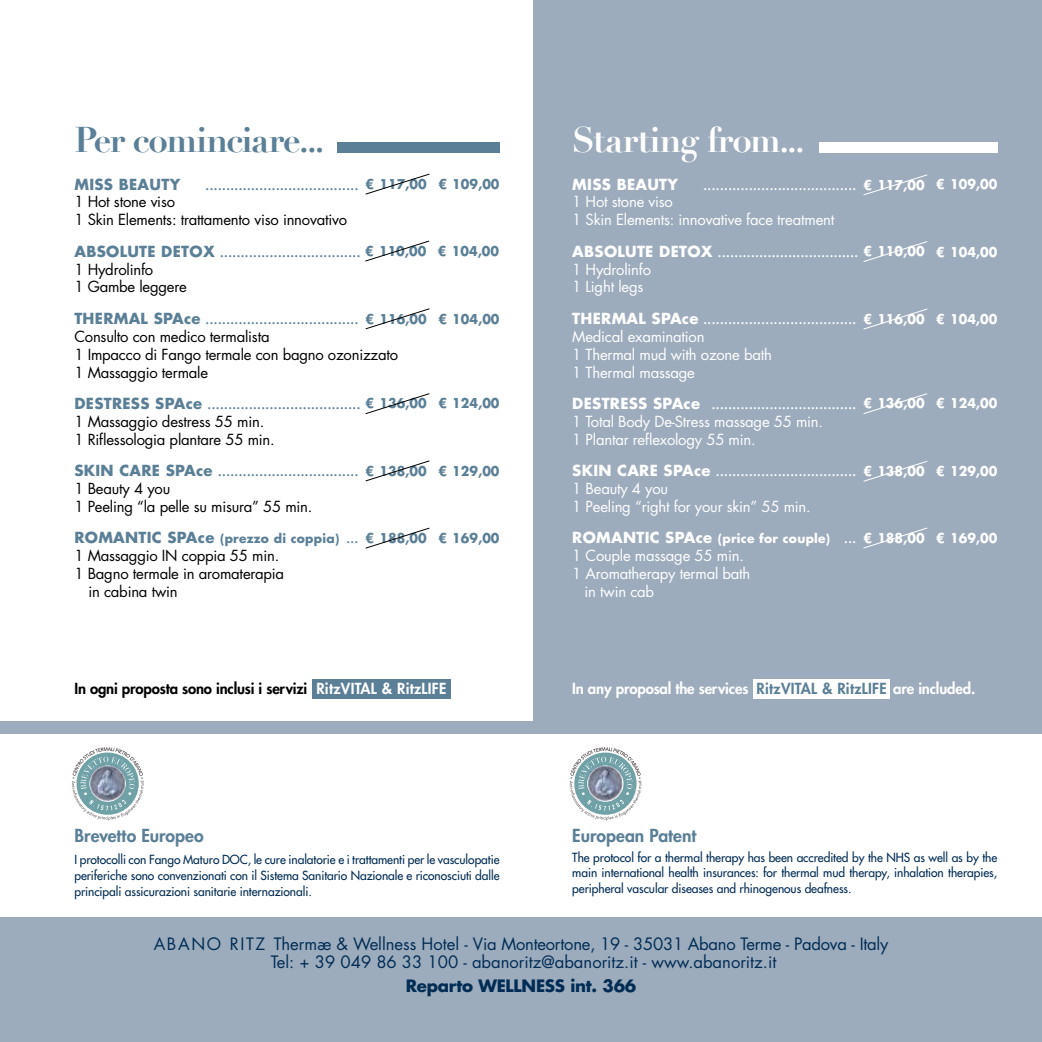
<style>
.page{position:relative;width:1042px;height:1042px;background:#fff}
.page>*{position:absolute;margin:0;border:0;box-sizing:border-box;transform-origin:0 0}
.t1{font:700 35px "Didot";letter-spacing:-.04em;color:#5a7f97}
.t2{font:700 35px "Didot";letter-spacing:-.03em;color:#fff}
.t3{font:800 17.5px "Futura Std";color:#5a7f97}
.t4{font:16.62px/17.5px "Futura Std";color:#002c55;text-align:center}
.t5{font:700 16.62px "Futura Std";letter-spacing:-.015em;color:#002c55}
.t6{font:14.88px/17.8px "Futura Std";letter-spacing:-.015em;color:#000}
.t7{font:14.88px/17.8px "Futura Std";letter-spacing:-.015em;color:#fff}
.t8{font:800 14.88px "Futura Std";letter-spacing:-.01em;color:#fff}
.t9{font:800 14.88px "Futura Std";letter-spacing:-.01em;color:#000}
.t10{font:700 14.88px "Futura Std";letter-spacing:.02em;color:#fff}
.t11{font:700 14.88px "Futura Std";letter-spacing:.02em;color:#5a7f97}
.t12{font:700 13.12px "Futura Std";color:#fff;scale:.95 1}
.t13{font:700 13.12px "Futura Std";color:#5a7f97;scale:.95 1}
.t14{font:500 12.25px/15.8px "Futura Std";letter-spacing:-.005em;color:#002c55;text-align:justify}
.t15{font:700 12.25px "Futura Std";letter-spacing:.02em;color:#5a7f97}
.t16{font:700 12.25px "Futura Std";letter-spacing:.02em;color:#fff}
.t17{font:700 8.75px "Futura Std";color:#fff}
.t18{font:700 8.75px "Futura Std";color:#5a7f97}
.s1{font-size:14.88px}
.s2{font-size:8.75px}
.s3{color:#fff}
.s4{color:#5a7f97}
</style>
<div class="page">
<hr style="left:0;top:0;width:1px;height:1042px;background:#9cacbd">
<div style="left:533px;top:0;width:509px;height:728px;background:#9cacbd"></div>
<hr style="left:1041px;top:0;width:1px;height:1042px;background:#9cacbd">
<div style="left:819px;top:142px;width:178px;height:10px;background:#fff"></div>
<svg style="left:863px;top:308px;width:65px;height:22px"></svg>
<svg style="left:863px;top:393px;width:65px;height:21px"></svg>
<svg style="left:863px;top:174px;width:65px;height:21px"></svg>
<svg style="left:863px;top:527px;width:65px;height:22px"></svg>
<div style="left:312px;top:679px;width:138px;height:19px;background:#5a7f97"></div>
<div style="left:753px;top:679px;width:137px;height:19px;background:#fff"></div>
<div style="left:337px;top:142px;width:162px;height:10px;background:#5a7f97"></div>
<svg style="left:365px;top:308px;width:65px;height:22px"></svg>
<svg style="left:365px;top:240px;width:65px;height:22px"></svg>
<svg style="left:365px;top:173px;width:65px;height:22px"></svg>
<svg style="left:365px;top:393px;width:65px;height:21px"></svg>
<svg style="left:365px;top:460px;width:65px;height:22px"></svg>
<svg style="left:365px;top:527px;width:65px;height:22px"></svg>
<div style="left:0;top:722px;width:1042px;height:12px;background:#9cacbd"></div>
<svg style="left:72px;top:747px;width:72px;height:74px"></svg>
<svg style="left:570px;top:747px;width:71px;height:74px"></svg>
<div style="left:0;top:918px;width:1042px;height:124px;background:#9cacbd"></div>
<svg style="left:863px;top:461px;width:65px;height:21px"></svg>
<svg style="left:863px;top:241px;width:65px;height:21px"></svg>
<h1 class="t1" style="left:74px;top:118px;width:252px">Per cominciare...</h1>
<p class="t11" style="left:74px;top:174px;width:107px">MISS BEAUTY</p>
<p class="t18" style="left:206px;top:180px;width:153px">.....................................</p>
<p class="t6" style="left:74px;top:193px;width:274px">1 Hot stone viso<br>1 Skin Elements: trattamento viso innovativo</p>
<p class="t18" style="left:74px;top:248px;width:287px"><span class="s1">ABSOLUTE DETOX</span> ..................................</p>
<p class="t6" style="left:74px;top:260px;width:114px">1 Hydrolinfo<br>1 Gambe leggere</p>
<p class="t18" style="left:74px;top:315px;width:285px"><span class="s1">THERMAL SPAce</span> .....................................</p>
<p class="t6" style="left:74px;top:327px;width:325px">Consulto con medico termalista<br>1 Impacco di Fango termale con bagno ozonizzato<br>1 Massaggio termale</p>
<p class="t18" style="left:74px;top:400px;width:287px"><span class="s1">DESTRESS SPAce</span> .....................................</p>
<p class="t6" style="left:74px;top:413px;width:202px">1 Massaggio destress 55 min.<br>1 Riflessologia plantare 55 min.</p>
<p class="t18" style="left:74px;top:467px;width:285px"><span class="s1">SKIN CARE SPAce</span> ..................................</p>
<p class="t6" style="left:74px;top:480px;width:240px">1 Beauty 4 you<br>1 Peeling “la pelle su misura” 55 min.</p>
<p class="t15" style="left:74px;top:531px;width:285px"><span class="s1">ROMANTIC SPAce</span> (prezzo di coppia) <span class="s2">...</span></p>
<p class="t6" style="left:74px;top:547px;width:206px">1 Massaggio IN coppia 55 min.</p>
<p class="t6" style="left:74px;top:565px;width:211px">1 Bagno termale in aromaterapia</p>
<p class="t6" style="left:88px;top:583px;width:91px">in cabina twin</p>
<p class="t13" style="left:365px;top:175px;width:66px">€ 117,00</p>
<p class="t13" style="left:365px;top:242px;width:66px">€ 110,00</p>
<p class="t13" style="left:365px;top:310px;width:66px">€ 116,00</p>
<p class="t13" style="left:365px;top:395px;width:66px">€ 136,00</p>
<p class="t13" style="left:365px;top:462px;width:66px">€ 138,00</p>
<p class="t13" style="left:365px;top:529px;width:66px">€ 188,00</p>
<h1 class="t2" style="left:572px;top:118px;width:234px">Starting from...</h1>
<p class="t10" style="left:572px;top:174px;width:107px">MISS BEAUTY</p>
<p class="t17" style="left:704px;top:180px;width:153px">.....................................</p>
<p class="t7" style="left:572px;top:193px;width:264px">1 Hot stone viso<br>1 Skin Elements: innovative face treatment</p>
<p class="t17" style="left:572px;top:248px;width:287px"><span class="s1">ABSOLUTE DETOX</span> ..................................</p>
<p class="t7" style="left:572px;top:260px;width:80px">1 Hydrolinfo<br>1 Light legs</p>
<p class="t17" style="left:572px;top:315px;width:285px"><span class="s1">THERMAL SPAce</span> .....................................</p>
<p class="t7" style="left:572px;top:327px;width:201px">Medical examination<br>1 Thermal mud with ozone bath<br>1 Thermal massage</p>
<p class="t17" style="left:572px;top:400px;width:285px"><span class="s1">DESTRESS SPAce</span> ...................................</p>
<p class="t7" style="left:572px;top:413px;width:252px">1 Total Body De-Stress massage 55 min.<br>1 Plantar reflexology 55 min.</p>
<p class="t17" style="left:572px;top:467px;width:285px"><span class="s1">SKIN CARE SPAce</span> ..................................</p>
<p class="t7" style="left:572px;top:480px;width:240px">1 Beauty 4 you<br>1 Peeling “right for your skin” 55 min.</p>
<p class="t16" style="left:572px;top:531px;width:259px"><span class="s1">ROMANTIC SPAce</span> (price for couple)</p>
<p class="t17" style="left:844px;top:534px;width:13px">...</p>
<p class="t7" style="left:572px;top:547px;width:173px">1 Couple massage 55 min.</p>
<p class="t7" style="left:572px;top:565px;width:180px">1 Aromatherapy termal bath</p>
<p class="t7" style="left:584px;top:583px;width:71px">in twin cab</p>
<p class="t13" style="left:438px;top:175px;width:66px">€ 109,00</p>
<p class="t12" style="left:936px;top:175px;width:66px">€ 109,00</p>
<p class="t12" style="left:863px;top:176px;width:66px">€ 117,00</p>
<p class="t13" style="left:438px;top:242px;width:66px">€ 104,00</p>
<p class="t12" style="left:936px;top:243px;width:66px">€ 104,00</p>
<p class="t12" style="left:863px;top:243px;width:66px">€ 110,00</p>
<p class="t13" style="left:438px;top:310px;width:66px">€ 104,00</p>
<p class="t12" style="left:936px;top:310px;width:66px">€ 104,00</p>
<p class="t12" style="left:863px;top:310px;width:66px">€ 116,00</p>
<p class="t13" style="left:438px;top:395px;width:66px">€ 124,00</p>
<p class="t12" style="left:936px;top:395px;width:66px">€ 124,00</p>
<p class="t12" style="left:863px;top:395px;width:66px">€ 136,00</p>
<p class="t13" style="left:438px;top:462px;width:66px">€ 129,00</p>
<p class="t12" style="left:936px;top:462px;width:66px">€ 129,00</p>
<p class="t12" style="left:863px;top:462px;width:66px">€ 138,00</p>
<p class="t12" style="left:863px;top:529px;width:66px">€ 188,00</p>
<p class="t13" style="left:438px;top:529px;width:66px">€ 169,00</p>
<p class="t12" style="left:936px;top:529px;width:66px">€ 169,00</p>
<p class="t9" style="left:74px;top:679px;width:373px">In ogni proposta sono inclusi i servizi <span class="s3">RitzVITAL &amp; RitzLIFE</span></p>
<p class="t8" style="left:572px;top:679px;width:404px">In any proposal the services <span class="s4">RitzVITAL &amp; RitzLIFE</span> are included.</p>
<h2 class="t3" style="left:75px;top:825px;width:131px">Brevetto Europeo</h2>
<p class="t14" style="left:74px;top:852px;width:427px">I protocolli con Fango Maturo DOC, le cure inalatorie e i trattamenti per le vasculopatie periferiche sono convenzionati con il Sistema Sanitario Nazionale e riconosciuti dalle principali assicurazioni sanitarie internazionali.</p>
<h2 class="t3" style="left:572px;top:825px;width:125px">European Patent</h2>
<p class="t14" style="left:572px;top:849px;width:426px">The protocol for a thermal therapy has been accredited by the NHS as well as by the main international health insurances: for thermal mud therapy, inhalation therapies, peripheral vascular diseases and rhinogenous deafness.</p>
<h3 class="t4" style="left:154px;top:935px;width:736px">ABANO RITZ Thermæ &amp; Wellness Hotel - Via Monteortone, 19 - 35031 Abano Terme - Padova - Italy<br>Tel: + 39 049 86 33 100 - abanoritz@abanoritz.it - www.abanoritz.it</h3>
<h3 class="t5" style="left:406px;top:975px;width:232px">Reparto WELLNESS int. 366</h3>
</div>
